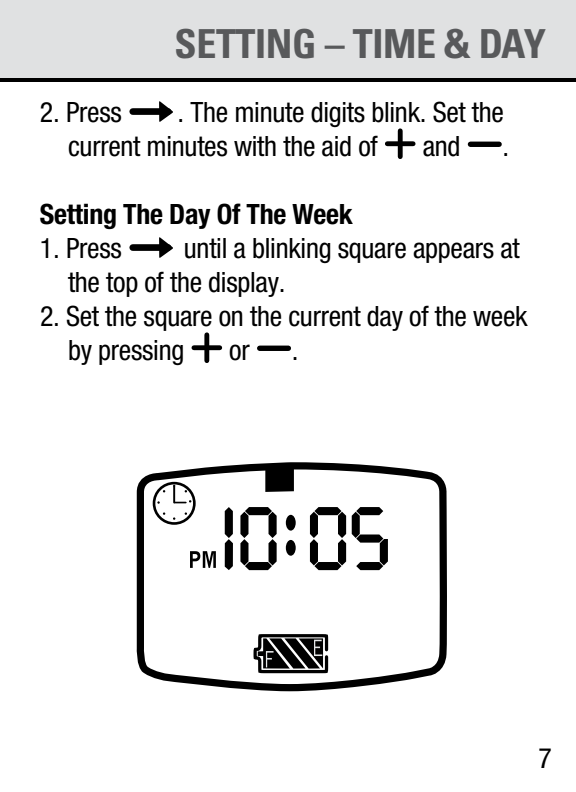
<style>
.page{position:relative;width:576px;height:792px;background:#fff}
.page>*{position:absolute;margin:0;border:0;box-sizing:border-box;transform-origin:0 0}
.t1{font:700 condensed 40px "Univers";color:#58595b}
.t2{font:condensed 28px/34px "Helvetica Neue";letter-spacing:-.01em;color:#000}
.t3{font:700 condensed 28px "Helvetica Neue";letter-spacing:-.01em;color:#000}
</style>
<div class="page">
<div style="left:0;top:0;width:576px;height:82px;background:#e0e1e2"></div>
<div style="left:133px;top:108px;width:35px;height:7px;background:#000"></div>
<svg style="left:159px;top:101px;width:14px;height:21px"></svg>
<div style="left:398px;top:131px;width:5px;height:26px;background:#000"></div>
<div style="left:387px;top:141px;width:26px;height:5px;background:#000"></div>
<div style="left:470px;top:142px;width:29px;height:5px;background:#000"></div>
<div style="left:133px;top:244px;width:35px;height:7px;background:#000"></div>
<svg style="left:159px;top:237px;width:14px;height:21px"></svg>
<div style="left:204px;top:335px;width:5px;height:26px;background:#000"></div>
<div style="left:194px;top:345px;width:26px;height:5px;background:#000"></div>
<div style="left:260px;top:346px;width:28px;height:5px;background:#000"></div>
<svg style="left:136px;top:465px;width:311px;height:227px"></svg>
<div style="left:286px;top:515px;width:10px;height:16px;background:#000;border-radius:50%"></div>
<div style="left:286px;top:540px;width:10px;height:16px;background:#000;border-radius:50%"></div>
<div style="left:265px;top:467px;width:29px;height:25px;background:#000"></div>
<h1 class="t1" style="left:175px;top:19px;width:101px">SETTING</h1>
<h1 class="t1" style="left:325px;top:19px;width:50px">– TIME</h1>
<h1 class="t1" style="left:444px;top:19px;width:103px">&amp; DAY</h1>
<p class="t2" style="left:68px;top:95px;width:438px;text-indent:110px">. The minute digits blink. Set the current minutes with the aid of</p>
<p class="t2" style="left:40px;top:95px;width:83px">2. Press</p>
<p class="t2" style="left:423px;top:129px;width:39px">and</p>
<p class="t2" style="left:503px;top:129px;width:8px">.</p>
<p class="t3" style="left:40px;top:197px;width:314px">Setting The Day Of The Week</p>
<p class="t2" style="left:40px;top:231px;width:83px">1. Press</p>
<p class="t2" style="left:68px;top:231px;width:453px;text-indent:116px">until a blinking square appears at the top of the display.</p>
<p class="t2" style="left:68px;top:299px;width:461px;text-indent:-28px">2. Set the square on the current day of the week by pressing</p>
<p class="t2" style="left:229px;top:333px;width:22px">or</p>
<p class="t2" style="left:292px;top:333px;width:8px">.</p>
<p class="t2" style="left:539px;top:741px;width:15px">7</p>
</div>
